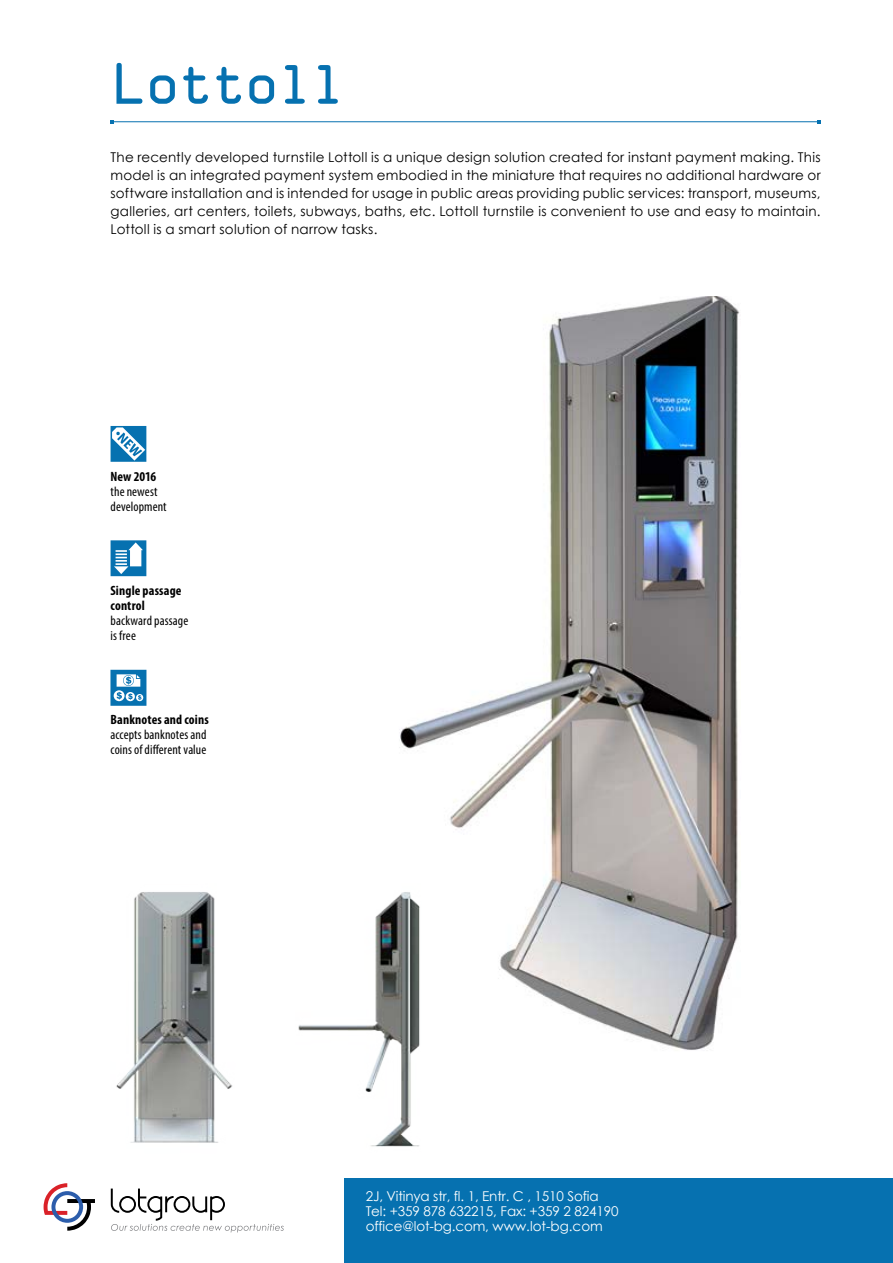
<style>
.page{position:relative;width:893px;height:1263px;background:#fff}
.page>*{position:absolute;margin:0;border:0;box-sizing:border-box;transform-origin:0 0}
.t1{font:52.5px "OCRA Std";letter-spacing:-.09em;color:#0671b0}
.t2{font:13.5px/18px "Century Gothic";letter-spacing:.02em;color:#000;text-align:justify}
.t3{font:13.5px/15px "Century Gothic";letter-spacing:-.01em;color:#fff}
.t4{font:condensed 13.5px/15px "Myriad Pro";letter-spacing:.005em;color:#000}
.t5{font:700 condensed 13.5px/15px "Myriad Pro";letter-spacing:.01em;color:#000}
</style>
<div class="page">
<hr style="left:112px;top:121px;width:707px;height:1px;background:#0671b0">
<div style="left:344px;top:1178px;width:549px;height:85px;background:#0671b0"></div>
<svg style="left:44px;top:1183px;width:51px;height:48px"></svg>
<svg style="left:111px;top:1188px;width:173px;height:44px"></svg>
<img style="left:399px;top:296px;width:341px;height:754px">
<img style="left:298px;top:883px;width:127px;height:264px">
<img style="left:116px;top:892px;width:116px;height:251px">
<svg style="left:111px;top:540px;width:35px;height:36px"></svg>
<svg style="left:111px;top:670px;width:35px;height:36px"></svg>
<svg style="left:111px;top:426px;width:35px;height:36px"></svg>
<h1 class="t1" style="left:111px;top:61px;width:238px">Lottoll</h1>
<p class="t2" style="left:111px;top:148px;width:712px">The recently developed turnstile Lottoll is a unique design solution created for instant payment making. This model is an integrated payment system embodied in the miniature that requires no additional hardware or software installation and is intended for usage in public areas providing public services: transport, museums, galleries, art centers, toilets, subways, baths, etc. Lottoll turnstile is convenient to use and easy to maintain.<br>Lottoll is a smart solution of narrow tasks.</p>
<p class="t5" style="left:111px;top:468px;width:47px">New 2016</p>
<p class="t4" style="left:111px;top:483px;width:58px">the newest development</p>
<p class="t5" style="left:111px;top:583px;width:72px">Single passage control</p>
<p class="t4" style="left:111px;top:613px;width:79px">backward passage is free</p>
<p class="t5" style="left:111px;top:712px;width:100px">Banknotes and coins</p>
<p class="t4" style="left:111px;top:727px;width:97px">accepts banknotes and coins of different value</p>
<p class="t3" style="left:366px;top:1188px;width:255px">2J, Vitinya str, fl. 1, Entr. С , 1510 Sofia<br>Tel: +359 878 632215, Fax: +359 2 824190 office@lot-bg.com, www.lot-bg.com</p>
</div>
